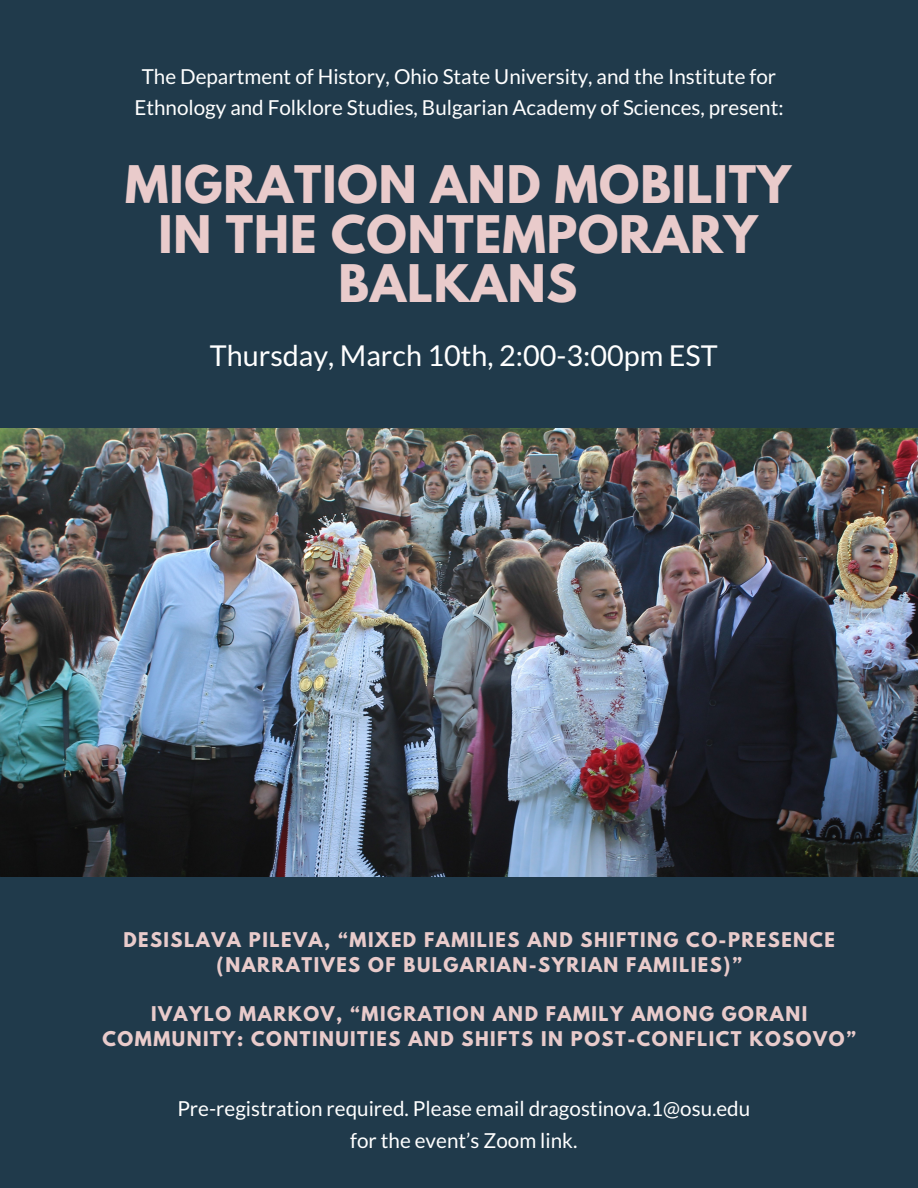
<style>
.page{position:relative;width:918px;height:1188px;background:#fff}
.page>*{position:absolute;margin:0;border:0;box-sizing:border-box;transform-origin:0 0}
.t1{font:700 45.9px/49.5px "League Spartan";letter-spacing:.02em;color:#e9cbcb;text-align:center}
.t2{font:28.8px "Lato";color:#fff}
.t3{font:20.7px/31.5px "Lato";color:#fff;text-align:center}
.t4{font:700 18px/24.8px "League Spartan";letter-spacing:.08em;color:#e9cbcb;text-align:center}
</style>
<div class="page">
<img style="left:0;top:428px;width:918px;height:450px">
<div style="left:0;top:878px;width:918px;height:310px;background:#203a4b"></div>
<div style="left:0;top:0;width:918px;height:428px;background:#203a4b"></div>
<p class="t3" style="left:134px;top:60px;width:651px">The Department of History, Ohio State University, and the Institute for<br>Ethnology and Folklore Studies, Bulgarian Academy of Sciences, present:</p>
<p class="t1" style="left:125px;top:166px;width:667px">MIGRATION AND MOBILITY<br>IN THE CONTEMPORARY<br>BALKANS</p>
<p class="t2" style="left:210px;top:337px;width:509px">Thursday, March 10th, 2:00-3:00pm EST</p>
<p class="t4" style="left:123px;top:930px;width:713px">DESISLAVA PILEVA, “MIXED FAMILIES AND SHIFTING CO-PRESENCE (NARRATIVES OF BULGARIAN-SYRIAN FAMILIES)”</p>
<p class="t4" style="left:103px;top:1004px;width:755px">IVAYLO MARKOV, “MIGRATION AND FAMILY AMONG GORANI<br>COMMUNITY: CONTINUITIES AND SHIFTS IN POST-CONFLICT KOSOVO”</p>
<p class="t3" style="left:177px;top:1093px;width:574px">Pre-registration required. Please email dragostinova.1@osu.edu for the event’s Zoom link.</p>
</div>
